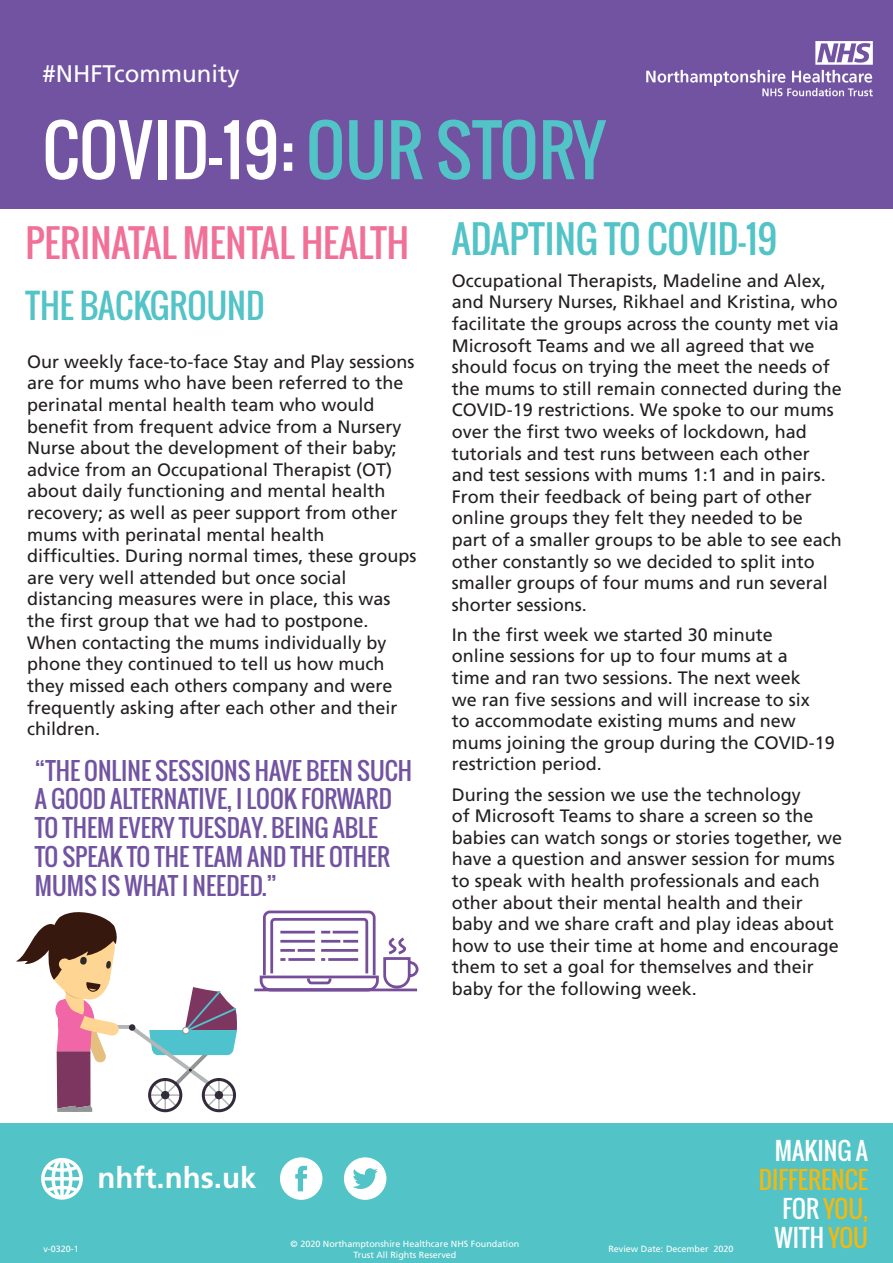
<style>
.page{position:relative;width:893px;height:1263px;background:#fff}
.page>*{position:absolute;margin:0;border:0;box-sizing:border-box;transform-origin:0 0}
.t1{font:67.5px "Oswald";letter-spacing:.005em;color:#fff}
.t2{font:37.5px "Oswald";color:#f17097}
.t3{font:37.5px "Oswald";color:#52c3c6}
.t4{font:33.45px "Oswald";color:#52c3c6}
.t5{font:700 29.55px "Frutiger LT Std";color:#fff}
.t6{font:24.15px/29px "Oswald";color:#eeb915;text-align:right}
.t7{font:24.15px "Oswald";color:#fff}
.t8{font:24px/28.8px "Oswald";color:#7153a2}
.t9{font:24px "Frutiger LT Std";color:#fff}
.t10{font:18px/21.6px "Frutiger LT Std";color:#231f20}
.t11{font:9px "Frutiger LT Std";color:#fff}
.s1{color:#52c3c6}
.s2{color:#fff}
.s3{color:#eeb915}
</style>
<div class="page">
<div style="left:0;top:0;width:893px;height:208px;background:#7153a2"></div>
<div style="left:0;top:1123px;width:893px;height:140px;background:#52c3c6"></div>
<div style="left:344px;top:1157px;width:42px;height:43px;background:#fff;border-radius:50%"></div>
<svg style="left:352px;top:1168px;width:26px;height:21px"></svg>
<div style="left:280px;top:1157px;width:42px;height:43px;background:#fff;border-radius:50%"></div>
<svg style="left:295px;top:1166px;width:12px;height:25px"></svg>
<svg style="left:41px;top:1158px;width:42px;height:42px"></svg>
<svg style="left:16px;top:912px;width:221px;height:200px"></svg>
<svg style="left:254px;top:910px;width:165px;height:82px"></svg>
<img style="left:646px;top:41px;width:227px;height:56px">
<p class="t9" style="left:43px;top:59px;width:198px">#NHFTcommunity</p>
<p class="t1" style="left:43px;top:99px;width:565px">COVID-19: <span class="s1">OUR STORY</span></p>
<p class="t2" style="left:26px;top:215px;width:385px">PERINATAL MENTAL HEALTH</p>
<p class="t4" style="left:26px;top:280px;width:241px">THE BACKGROUND</p>
<p class="t10" style="left:27px;top:351px;width:391px">Our weekly face-to-face Stay and Play sessions are for mums who have been referred to the perinatal mental health team who would benefit from frequent advice from a Nursery Nurse about the development of their baby; advice from an Occupational Therapist (OT) about daily functioning and mental health recovery; as well as peer support from other mums with perinatal mental health difficulties. During normal times, these groups are very well attended but once social distancing measures were in place, this was the first group that we had to postpone.<br>When contacting the mums individually by phone they continued to tell us how much they missed each others company and were frequently asking after each other and their children.</p>
<p class="t8" style="left:35px;top:756px;width:379px">“THE ONLINE SESSIONS HAVE BEEN SUCH<br>A GOOD ALTERNATIVE, I LOOK FORWARD<br>TO THEM EVERY TUESDAY. BEING ABLE<br>TO SPEAK TO THE TEAM AND THE OTHER<br>MUMS IS WHAT I NEEDED.”</p>
<p class="t3" style="left:452px;top:211px;width:327px">ADAPTING TO COVID-19</p>
<p class="t10" style="left:452px;top:270px;width:392px">Occupational Therapists, Madeline and Alex, and Nursery Nurses, Rikhael and Kristina, who facilitate the groups across the county met via Microsoft Teams and we all agreed that we should focus on trying the meet the needs of the mums to still remain connected during the COVID-19 restrictions. We spoke to our mums over the first two weeks of lockdown, had tutorials and test runs between each other and test sessions with mums 1:1 and in pairs.<br>From their feedback of being part of other online groups they felt they needed to be part of a smaller groups to be able to see each other constantly so we decided to split into smaller groups of four mums and run several shorter sessions.</p>
<p class="t10" style="left:452px;top:624px;width:385px">In the first week we started 30 minute<br>online sessions for up to four mums at a<br>time and ran two sessions. The next week<br>we ran five sessions and will increase to six<br>to accommodate existing mums and new mums joining the group during the COVID-19 restriction period.</p>
<p class="t10" style="left:452px;top:784px;width:392px">During the session we use the technology<br>of Microsoft Teams to share a screen so the babies can watch songs or stories together, we have a question and answer session for mums to speak with health professionals and each other about their mental health and their baby and we share craft and play ideas about how to use their time at home and encourage them to set a goal for themselves and their baby for the following week.</p>
<p class="t5" style="left:98px;top:1161px;width:160px">nhft.nhs.uk</p>
<p class="t6" style="left:759px;top:1136px;width:111px"><span class="s2">MAKING A<br></span>DIFFERENCE<br><span class="s2">FOR</span> YOU,</p>
<p class="t11" style="left:43px;top:1243px;width:37px">v-0320-1</p>
<p class="t11" style="left:291px;top:1238px;width:230px">© 2020 Northamptonshire Healthcare NHS Foundation</p>
<p class="t11" style="left:354px;top:1249px;width:104px">Trust All Rights Reserved</p>
<p class="t11" style="left:608px;top:1243px;width:127px">Review Date: December 2020</p>
<p class="t7" style="left:774px;top:1219px;width:95px">WITH <span class="s3">YOU</span></p>
</div>
